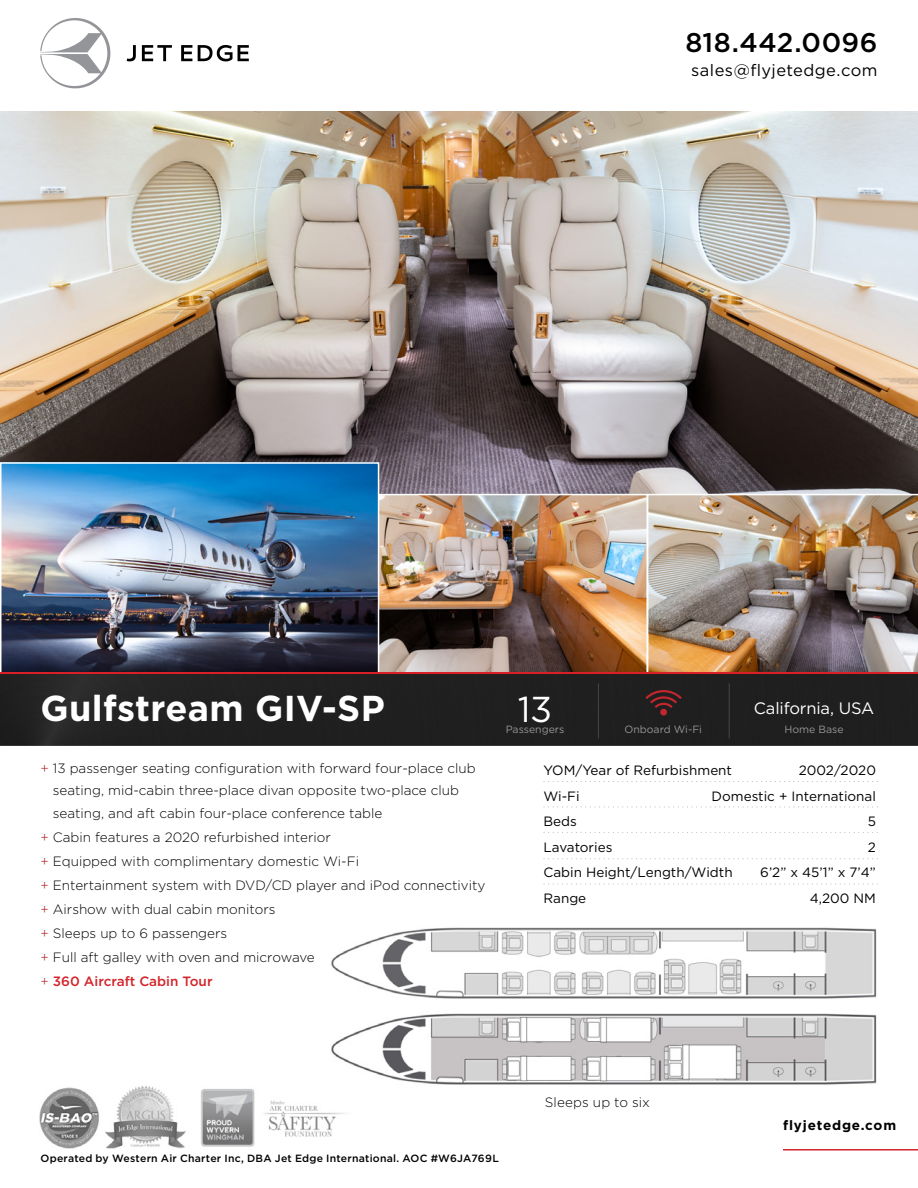
<style>
.page{position:relative;width:918px;height:1188px;background:#fff}
.page>*{position:absolute;margin:0;border:0;box-sizing:border-box;transform-origin:0 0}
.t1{font:700 36px "Gotham";letter-spacing:.01em;color:#fff}
.t2{font:36px "Gotham";color:#fff}
.t3{font:500 27px "Gotham";letter-spacing:.02em;color:#000}
.t4{font:16.5px "Gotham";letter-spacing:.025em;color:#000}
.t5{font:16.5px "Gotham";letter-spacing:-.01em;color:#fff}
.t6{font:300 13.5px/24px "Gotham";color:#000}
.t7{font:13.5px/25.5px "Gotham";color:#000}
.t8{font:700 13.5px "Gotham";letter-spacing:.06em;color:#000}
.t9{font:500 10.5px "Gotham";letter-spacing:.02em;color:#000}
.t10{font:10.5px "Gotham";color:#939598}
.s1{color:#a71c24}
.s2{font-weight:500;color:#d3242a}
</style>
<div class="page">
<img style="left:0;top:111px;width:918px;height:383px">
<img style="left:379px;top:497px;width:266px;height:175px">
<div style="left:375px;top:494px;width:273px;height:181px;border:2px solid #fff"></div>
<img style="left:647px;top:494px;width:271px;height:178px">
<img style="left:3px;top:465px;width:373px;height:207px">
<div style="left:0;top:462px;width:379px;height:247px;border:2px solid #fff"></div>
<div style="left:0;top:674px;width:918px;height:72px;background:#1f1f1f"></div>
<svg style="left:645px;top:688px;width:37px;height:28px"></svg>
<hr style="left:598px;top:683px;width:1px;height:55px;background:#808285">
<hr style="left:729px;top:683px;width:1px;height:55px;background:#808285">
<svg style="left:543px;top:781px;width:335px;height:1px"></svg>
<svg style="left:543px;top:807px;width:335px;height:1px"></svg>
<svg style="left:543px;top:832px;width:335px;height:1px"></svg>
<svg style="left:543px;top:858px;width:335px;height:1px"></svg>
<svg style="left:543px;top:884px;width:335px;height:1px"></svg>
<hr style="left:0;top:672px;width:918px;height:2px;background:#dc1f26">
<img style="left:331px;top:927px;width:546px;height:72px">
<img style="left:331px;top:1013px;width:546px;height:72px">
<svg style="left:40px;top:18px;width:70px;height:71px"></svg>
<svg style="left:127px;top:45px;width:9px;height:16px"></svg>
<svg style="left:142px;top:45px;width:30px;height:16px"></svg>
<svg style="left:181px;top:45px;width:11px;height:16px"></svg>
<svg style="left:198px;top:45px;width:51px;height:16px"></svg>
<hr style="left:783px;top:1149px;width:135px;height:1px;background:#d2232a">
<img style="left:39px;top:1085px;width:306px;height:64px">
<h2 class="t3" style="left:685px;top:24px;width:194px">818.442.0096</h2>
<p class="t4" style="left:691px;top:59px;width:188px">sales@flyjetedge.com</p>
<h1 class="t1" style="left:40px;top:684px;width:346px">Gulfstream GIV-SP</h1>
<h1 class="t2" style="left:518px;top:686px;width:36px">13</h1>
<p class="t5" style="left:754px;top:697px;width:122px">California, USA</p>
<p class="t10" style="left:506px;top:723px;width:60px">Passengers</p>
<p class="t10" style="left:624px;top:723px;width:79px">Onboard Wi-Fi</p>
<p class="t10" style="left:784px;top:723px;width:61px">Home Base</p>
<p class="t6" style="left:53px;top:756px;width:424px;line-height:22.5px;text-indent:-12px"><span class="s1">+</span> 13 passenger seating configuration with forward four-place club seating, mid-cabin three-place divan opposite two-place club seating, and aft cabin four-place conference table</p>
<p class="t6" style="left:40px;top:825px;width:446px"><span class="s1">+</span> Cabin features a 2020 refurbished interior<br><span class="s1">+</span> Equipped with complimentary domestic Wi-Fi<br><span class="s1">+</span> Entertainment system with DVD/CD player and iPod connectivity <span class="s1">+</span> Airshow with dual cabin monitors<br><span class="s1">+</span> Sleeps up to 6 passengers<br><span class="s1">+</span> Full aft galley with oven and microwave<br><span class="s1">+</span> <span class="s2">360 Aircraft Cabin Tour</span></p>
<p class="t9" style="left:40px;top:1151px;width:460px">Operated by Western Air Charter Inc, DBA Jet Edge International. AOC #W6JA769L</p>
<p class="t7" style="left:712px;top:757px;width:166px;text-align:right">2002/2020<br>Domestic + International<br>5<br>2<br>6’2” x 45’1” x 7’4”<br>4,200 NM</p>
<p class="t7" style="left:543px;top:757px;width:191px">YOM/Year of Refurbishment<br>Wi-Fi<br>Beds<br>Lavatories<br>Cabin Height/Length/Width<br>Range</p>
<p class="t6" style="left:545px;top:1090px;width:107px">Sleeps up to six</p>
<p class="t8" style="left:783px;top:1117px;width:115px">flyjetedge.com</p>
</div>
